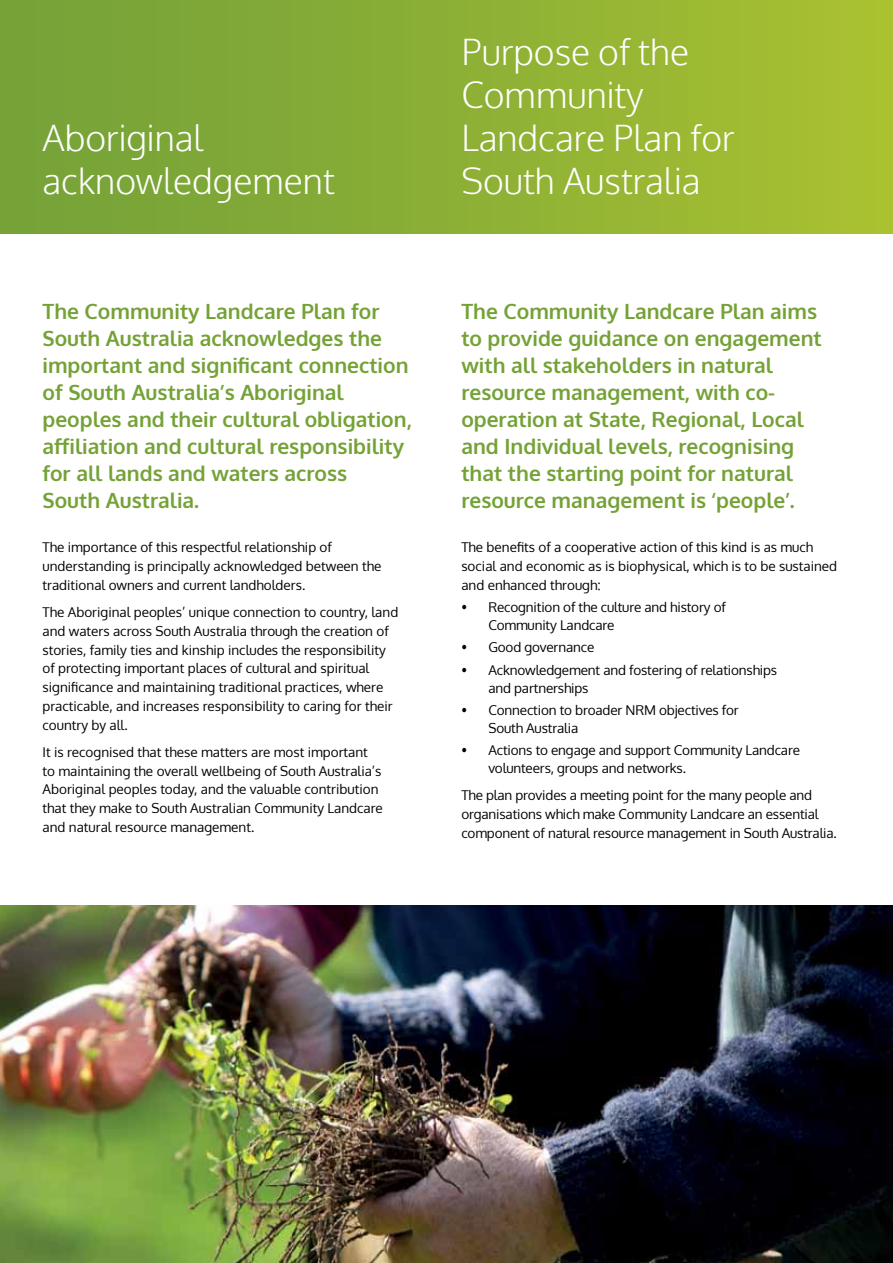
<style>
.page{position:relative;width:893px;height:1263px;background:#fff}
.page>*{position:absolute;margin:0;border:0;box-sizing:border-box;transform-origin:0 0}
.t1{font:300 35.7px/42.9px "Oxygen";color:#fff}
.t2{font:700 21px/27px "Oxygen";color:#75a237}
.t3{font:13.5px/18.8px "Oxygen";color:#000}
</style>
<div class="page">
<img style="left:0;top:0;width:893px;height:234px">
<img style="left:0;top:906px;width:893px;height:357px">
<h1 class="t1" style="left:43px;top:118px;width:294px">Aboriginal acknowledgement</h1>
<p class="t2" style="left:43px;top:299px;width:371px">The Community Landcare Plan for South Australia acknowledges the important and significant connection of South Australia’s Aboriginal peoples and their cultural obligation, affiliation and cultural responsibility for all lands and waters across<br>South Australia.</p>
<p class="t3" style="left:43px;top:538px;width:340px">The importance of this respectful relationship of understanding is principally acknowledged between the traditional owners and current landholders.</p>
<p class="t3" style="left:43px;top:603px;width:357px">The Aboriginal peoples’ unique connection to country, land and waters across South Australia through the creation of stories, family ties and kinship includes the responsibility of protecting important places of cultural and spiritual significance and maintaining traditional practices, where practicable, and increases responsibility to caring for their country by all.</p>
<p class="t3" style="left:43px;top:743px;width:342px">It is recognised that these matters are most important to maintaining the overall wellbeing of South Australia’s Aboriginal peoples today, and the valuable contribution that they make to South Australian Community Landcare and natural resource management.</p>
<h1 class="t1" style="left:461px;top:32px;width:275px">Purpose of the<br>Community<br>Landcare Plan for<br>South Australia</h1>
<p class="t2" style="left:461px;top:299px;width:362px">The Community Landcare Plan aims to provide guidance on engagement with all stakeholders in natural resource management, with co&shy;operation at State, Regional, Local and Individual levels, recognising that the starting point for natural resource management is ‘people’.</p>
<p class="t3" style="left:461px;top:538px;width:377px">The benefits of a cooperative action of this kind is as much social and economic as is biophysical, which is to be sustained and enhanced through:</p>
<p class="t3" style="left:488px;top:598px;width:239px;line-height:18px;text-indent:-27px">• Recognition of the culture and history of<br>Community Landcare</p>
<p class="t3" style="left:461px;top:638px;width:135px">• Good governance</p>
<p class="t3" style="left:488px;top:661px;width:290px;line-height:18px;text-indent:-27px">• Acknowledgement and fostering of relationships and partnerships</p>
<p class="t3" style="left:488px;top:701px;width:252px;line-height:18px;text-indent:-27px">• Connection to broader NRM objectives for<br>South Australia</p>
<p class="t3" style="left:488px;top:741px;width:313px;line-height:18px;text-indent:-27px">• Actions to engage and support Community Landcare volunteers, groups and networks.</p>
<p class="t3" style="left:461px;top:786px;width:377px">The plan provides a meeting point for the many people and organisations which make Community Landcare an essential component of natural resource management in South Australia.</p>
</div>
